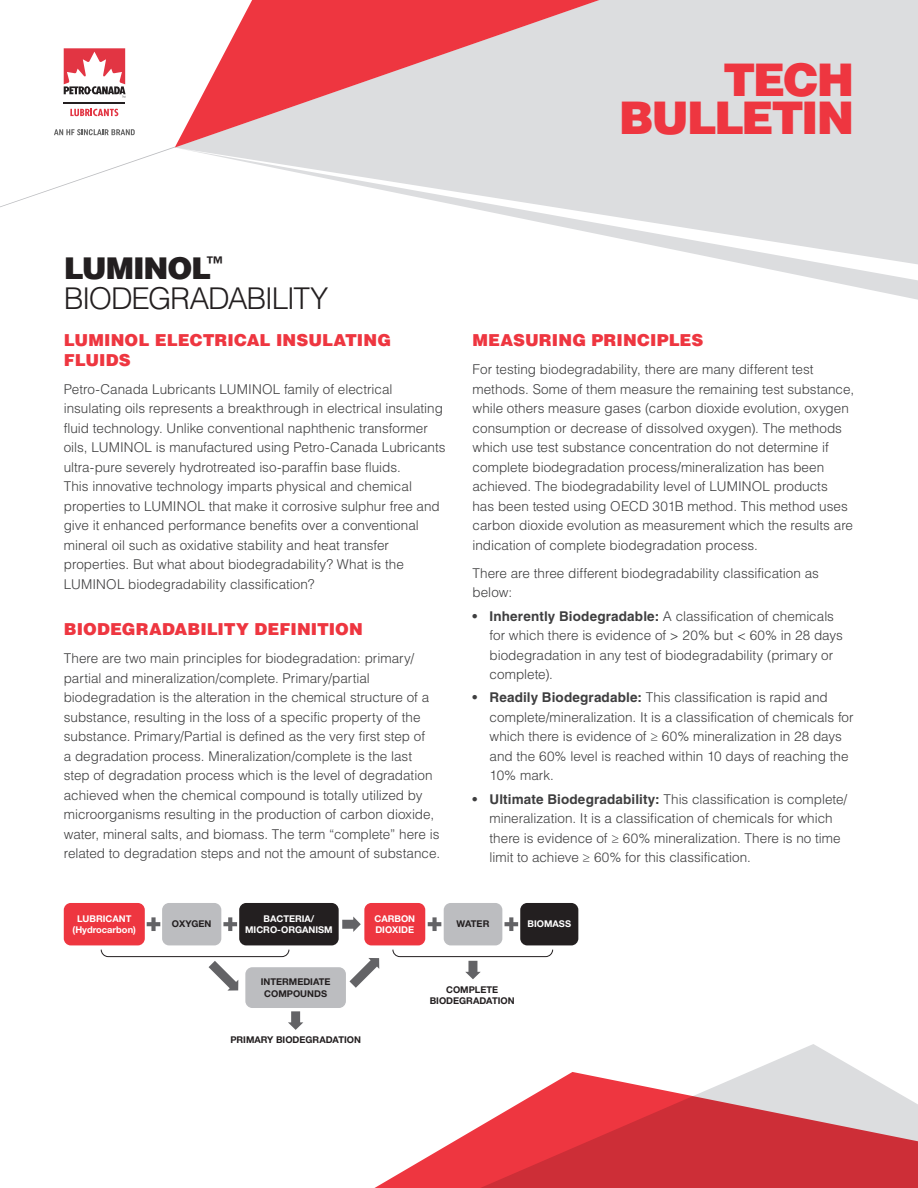
<style>
.page{position:relative;width:918px;height:1188px;background:#fff}
.page>*{position:absolute;margin:0;border:0;box-sizing:border-box;transform-origin:0 0}
.t1{font:900 45px/37.5px "Helvetica LT Std";letter-spacing:-.05em;color:#ee3640;text-align:right}
.t2{font:300 30px/30px "Helvetica LT Std";letter-spacing:-.05em;color:#231f20}
.t3{font:900 16.5px/19.5px "Helvetica LT Std";letter-spacing:.005em;color:#ee3640}
.t4{font:300 13.5px/19.5px "Helvetica LT Std";color:#3e3e3f}
.t5{font:700 9.3px/11.2px "Helvetica Neue LT Std";color:#231f20;text-align:center}
.t6{font:700 9.3px/11.2px "Helvetica Neue LT Std";color:#fff;text-align:center}
.s1{font-weight:900}
.s2{font-weight:700}
</style>
<div class="page">
<svg style="left:0;top:146px;width:175px;height:61px"></svg>
<svg style="left:175px;top:0;width:743px;height:148px;background:#e1b7bb"></svg>
<svg style="left:179px;top:148px;width:739px;height:152px"></svg>
<svg style="left:64px;top:48px;width:62px;height:50px"></svg>
<hr style="left:64px;top:102px;width:61px;height:2px;background:#231f20">
<svg style="left:70px;top:109px;width:48px;height:7px"></svg>
<svg style="left:54px;top:129px;width:81px;height:6px"></svg>
<svg style="left:749px;top:1044px;width:112px;height:28px"></svg>
<svg style="left:374px;top:1072px;width:544px;height:116px"></svg>
<div style="left:64px;top:903px;width:81px;height:42px;background:#ee3640;border-radius:7px"></div>
<div style="left:162px;top:903px;width:59px;height:42px;background:#bcbdc0;border-radius:7px"></div>
<div style="left:239px;top:903px;width:100px;height:42px;background:#231f20;border-radius:7px"></div>
<div style="left:364px;top:903px;width:61px;height:42px;background:#ee3640;border-radius:7px"></div>
<div style="left:444px;top:903px;width:58px;height:42px;background:#bcbdc0;border-radius:7px"></div>
<div style="left:520px;top:903px;width:58px;height:42px;background:#231f20;border-radius:7px"></div>
<div style="left:245px;top:967px;width:101px;height:41px;background:#bcbdc0;border-radius:7px"></div>
<svg style="left:147px;top:917px;width:13px;height:14px"></svg>
<svg style="left:223px;top:917px;width:14px;height:14px"></svg>
<svg style="left:428px;top:917px;width:13px;height:14px"></svg>
<svg style="left:505px;top:917px;width:13px;height:14px"></svg>
<svg style="left:342px;top:917px;width:19px;height:15px"></svg>
<svg style="left:392px;top:949px;width:161px;height:30px"></svg>
<svg style="left:288px;top:1011px;width:15px;height:19px"></svg>
<svg style="left:100px;top:949px;width:190px;height:42px"></svg>
<svg style="left:349px;top:958px;width:30px;height:30px"></svg>
<h1 class="t1" style="left:619px;top:60px;width:237px">TECH<br>BULLETIN</h1>
<h2 class="t2" style="left:64px;top:253px;width:266px"><span class="s1">LUMINOL</span><sup>™<br></sup>BIODEGRADABILITY</h2>
<p class="t3" style="left:64px;top:330px;width:329px">LUMINOL ELECTRICAL INSULATING<br>FLUIDS</p>
<p class="t4" style="left:64px;top:379px;width:383px">Petro-Canada Lubricants LUMINOL family of electrical insulating oils represents a breakthrough in electrical insulating fluid technology. Unlike conventional naphthenic transformer oils, LUMINOL is manufactured using Petro-Canada Lubricants ultra-pure severely hydrotreated iso-paraffin base fluids.<br>This innovative technology imparts physical and chemical properties to LUMINOL that make it corrosive sulphur free and give it enhanced performance benefits over a conventional mineral oil such as oxidative stability and heat transfer properties. But what about biodegradability? What is the LUMINOL biodegradability classification?</p>
<p class="t3" style="left:64px;top:619px;width:301px">BIODEGRADABILITY DEFINITION</p>
<p class="t4" style="left:64px;top:649px;width:378px">There are two main principles for biodegradation: primary/ partial and mineralization/complete. Primary/partial biodegradation is the alteration in the chemical structure of a substance, resulting in the loss of a specific property of the substance. Primary/Partial is defined as the very first step of<br>a degradation process. Mineralization/complete is the last step of degradation process which is the level of degradation achieved when the chemical compound is totally utilized by microorganisms resulting in the production of carbon dioxide, water, mineral salts, and biomass. The term “complete” here is related to degradation steps and not the amount of substance.</p>
<p class="t3" style="left:472px;top:330px;width:232px">MEASURING PRINCIPLES</p>
<p class="t4" style="left:472px;top:360px;width:383px">For testing biodegradability, there are many different test methods. Some of them measure the remaining test substance, while others measure gases (carbon dioxide evolution, oxygen consumption or decrease of dissolved oxygen). The methods which use test substance concentration do not determine if complete biodegradation process/mineralization has been achieved. The biodegradability level of LUMINOL products<br>has been tested using OECD 301B method. This method uses carbon dioxide evolution as measurement which the results are indication of complete biodegradation process.</p>
<p class="t4" style="left:472px;top:563px;width:348px">There are three different biodegradability classification as below:</p>
<p class="t4" style="left:490px;top:606px;width:355px;text-indent:-17px"><span class="s2">• Inherently Biodegradable:</span> A classification of chemicals for which there is evidence of &gt; 20% but &lt; 60% in 28 days biodegradation in any test of biodegradability (primary or complete).</p>
<p class="t4" style="left:490px;top:688px;width:366px;text-indent:-17px"><span class="s2">• Readily Biodegradable:</span> This classification is rapid and complete/mineralization. It is a classification of chemicals for which there is evidence of ≥ 60% mineralization in 28 days and the 60% level is reached within 10 days of reaching the 10% mark.</p>
<p class="t4" style="left:490px;top:789px;width:359px;text-indent:-17px"><span class="s2">• Ultimate Biodegradability:</span> This classification is complete/ mineralization. It is a classification of chemicals for which there is evidence of ≥ 60% mineralization. There is no time limit to achieve ≥ 60% for this classification.</p>
<p class="t6" style="left:73px;top:913px;width:65px">LUBRICANT (Hydrocarbon)</p>
<p class="t6" style="left:374px;top:913px;width:42px;text-align:left">CARBON<br>DIOXIDE</p>
<p class="t6" style="left:245px;top:913px;width:89px">BACTERIA/<br>MICRO-ORGANISM</p>
<p class="t5" style="left:172px;top:917px;width:41px">OXYGEN</p>
<p class="t5" style="left:457px;top:917px;width:34px">WATER</p>
<p class="t6" style="left:528px;top:917px;width:45px">BIOMASS</p>
<p class="t5" style="left:261px;top:976px;width:71px">INTERMEDIATE<br>COMPOUNDS</p>
<p class="t5" style="left:230px;top:1034px;width:132px">PRIMARY BIODEGRADATION</p>
<p class="t5" style="left:430px;top:984px;width:86px">COMPLETE<br>BIODEGRADATION</p>
</div>
